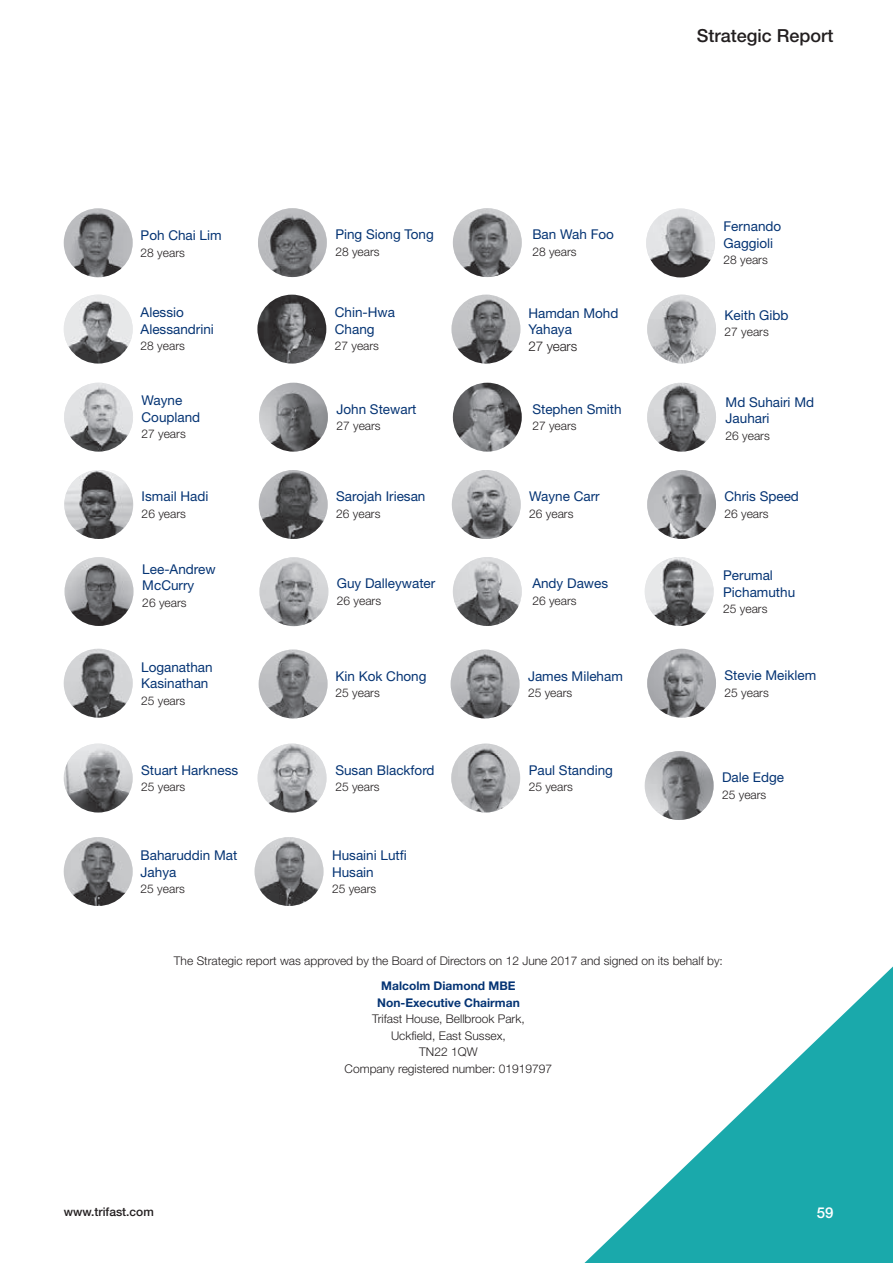
<style>
.page{position:relative;width:893px;height:1263px;background:#fff}
.page>*{position:absolute;margin:0;border:0;box-sizing:border-box;transform-origin:0 0}
.t1{font:500 18px "Helvetica Neue LT Std";color:#231f20}
.t2{font:500 15px "Helvetica Neue LT Std";color:#fff}
.t3{font:13.5px/16.5px "Helvetica Neue LT Std";color:#053474}
.t4{font:300 13.5px "Helvetica Neue LT Std";letter-spacing:-.01em;color:#231f20}
.t5{font:300 12px/16.5px "Helvetica Neue LT Std";color:#231f20;text-align:center}
.t6{font:700 12px/16.5px "Helvetica Neue LT Std";color:#053474;text-align:center}
.t7{font:500 12px "Helvetica Neue LT Std";color:#231f20}
</style>
<div class="page">
<img style="left:646px;top:209px;width:69px;height:68px;border-radius:34px">
<img style="left:64px;top:744px;width:69px;height:68px;border-radius:34px">
<svg style="left:584px;top:966px;width:309px;height:297px;fill:#1aa9ab"></svg>
<img style="left:257px;top:295px;width:69px;height:69px;border-radius:34px">
<img style="left:64px;top:295px;width:69px;height:69px;border-radius:34px">
<img style="left:647px;top:295px;width:69px;height:69px;border-radius:34px">
<img style="left:647px;top:649px;width:69px;height:69px;border-radius:34px">
<img style="left:258px;top:744px;width:68px;height:68px;border-radius:34px">
<img style="left:64px;top:383px;width:69px;height:69px;border-radius:34px">
<img style="left:259px;top:557px;width:69px;height:69px;border-radius:34px">
<img style="left:451px;top:744px;width:69px;height:68px;border-radius:34px">
<img style="left:453px;top:383px;width:69px;height:69px;border-radius:34px">
<img style="left:453px;top:557px;width:69px;height:69px;border-radius:34px">
<img style="left:64px;top:837px;width:69px;height:69px;border-radius:34px">
<img style="left:259px;top:649px;width:69px;height:69px;border-radius:34px">
<img style="left:453px;top:208px;width:69px;height:69px;border-radius:34px">
<img style="left:452px;top:295px;width:68px;height:69px;border-radius:34px">
<img style="left:255px;top:837px;width:68px;height:69px;border-radius:34px">
<img style="left:64px;top:470px;width:69px;height:69px;border-radius:34px">
<img style="left:451px;top:649px;width:69px;height:69px;border-radius:34px">
<img style="left:259px;top:383px;width:69px;height:69px;border-radius:34px">
<img style="left:65px;top:557px;width:68px;height:69px;border-radius:34px">
<img style="left:64px;top:208px;width:69px;height:69px;border-radius:34px">
<img style="left:64px;top:649px;width:69px;height:69px;border-radius:34px">
<img style="left:647px;top:383px;width:69px;height:69px">
<img style="left:645px;top:751px;width:69px;height:69px;border-radius:34px">
<img style="left:452px;top:470px;width:69px;height:69px;border-radius:34px">
<img style="left:258px;top:208px;width:69px;height:69px;border-radius:34px">
<img style="left:259px;top:470px;width:69px;height:69px;border-radius:34px">
<img style="left:645px;top:557px;width:69px;height:69px;border-radius:34px">
<img style="left:647px;top:470px;width:69px;height:69px;border-radius:34px">
<p class="t3" style="left:141px;top:227px;width:83px">Poh Chai Lim</p>
<p class="t5" style="left:141px;top:244px;width:46px">28 years</p>
<p class="t3" style="left:141px;top:304px;width:75px">Alessio<br>Alessandrini</p>
<p class="t5" style="left:141px;top:338px;width:46px">28 years</p>
<p class="t3" style="left:142px;top:392px;width:60px">Wayne<br>Coupland</p>
<p class="t5" style="left:142px;top:426px;width:46px">27 years</p>
<p class="t3" style="left:142px;top:488px;width:68px">Ismail Hadi</p>
<p class="t5" style="left:142px;top:505px;width:46px">26 years</p>
<p class="t3" style="left:142px;top:561px;width:75px">Lee-Andrew<br>McCurry</p>
<p class="t5" style="left:142px;top:594px;width:46px">26 years</p>
<p class="t3" style="left:141px;top:658px;width:73px">Loganathan<br>Kasinathan</p>
<p class="t5" style="left:141px;top:692px;width:46px">25 years</p>
<p class="t3" style="left:141px;top:761px;width:99px">Stuart Harkness</p>
<p class="t5" style="left:141px;top:778px;width:46px">25 years</p>
<p class="t3" style="left:141px;top:847px;width:98px">Baharuddin Mat<br>Jahya</p>
<p class="t5" style="left:141px;top:880px;width:46px">25 years</p>
<h1 class="t1" style="left:697px;top:24px;width:138px">Strategic Report</h1>
<p class="t3" style="left:335px;top:226px;width:100px">Ping Siong Tong</p>
<p class="t5" style="left:335px;top:243px;width:46px">28 years</p>
<p class="t3" style="left:532px;top:226px;width:83px">Ban Wah Foo</p>
<p class="t5" style="left:532px;top:243px;width:46px">28 years</p>
<p class="t3" style="left:724px;top:218px;width:59px">Fernando<br>Gaggioli</p>
<p class="t5" style="left:724px;top:252px;width:46px">28 years</p>
<p class="t3" style="left:335px;top:304px;width:62px">Chin-Hwa<br>Chang</p>
<p class="t5" style="left:335px;top:338px;width:46px">27 years</p>
<p class="t3" style="left:528px;top:304px;width:92px">Hamdan Mohd<br>Yahaya</p>
<p class="t4" style="left:528px;top:338px;width:50px">27 years</p>
<p class="t3" style="left:724px;top:306px;width:66px">Keith Gibb</p>
<p class="t5" style="left:724px;top:323px;width:46px">27 years</p>
<p class="t3" style="left:336px;top:400px;width:82px">John Stewart</p>
<p class="t5" style="left:336px;top:417px;width:46px">27 years</p>
<p class="t3" style="left:532px;top:400px;width:91px">Stephen Smith</p>
<p class="t5" style="left:532px;top:417px;width:46px">27 years</p>
<p class="t3" style="left:726px;top:393px;width:90px">Md Suhairi Md<br>Jauhari</p>
<p class="t5" style="left:726px;top:427px;width:46px">26 years</p>
<p class="t3" style="left:336px;top:488px;width:91px">Sarojah Iriesan</p>
<p class="t5" style="left:336px;top:505px;width:46px">26 years</p>
<p class="t3" style="left:529px;top:488px;width:72px">Wayne Carr</p>
<p class="t5" style="left:529px;top:505px;width:46px">26 years</p>
<p class="t3" style="left:724px;top:488px;width:76px">Chris Speed</p>
<p class="t5" style="left:724px;top:505px;width:46px">26 years</p>
<p class="t3" style="left:337px;top:575px;width:100px">Guy Dalleywater</p>
<p class="t5" style="left:337px;top:592px;width:46px">26 years</p>
<p class="t3" style="left:532px;top:575px;width:77px">Andy Dawes</p>
<p class="t5" style="left:532px;top:592px;width:46px">26 years</p>
<p class="t3" style="left:723px;top:567px;width:74px">Perumal<br>Pichamuthu</p>
<p class="t5" style="left:723px;top:600px;width:46px">25 years</p>
<p class="t3" style="left:336px;top:667px;width:93px">Kin Kok Chong</p>
<p class="t5" style="left:336px;top:684px;width:46px">25 years</p>
<p class="t3" style="left:528px;top:667px;width:96px">James Mileham</p>
<p class="t5" style="left:528px;top:684px;width:46px">25 years</p>
<p class="t3" style="left:724px;top:667px;width:93px">Stevie Meiklem</p>
<p class="t5" style="left:724px;top:684px;width:46px">25 years</p>
<p class="t3" style="left:335px;top:761px;width:101px">Susan Blackford</p>
<p class="t5" style="left:335px;top:778px;width:46px">25 years</p>
<p class="t3" style="left:529px;top:761px;width:86px">Paul Standing</p>
<p class="t5" style="left:529px;top:778px;width:46px">25 years</p>
<p class="t3" style="left:722px;top:769px;width:64px">Dale Edge</p>
<p class="t5" style="left:722px;top:786px;width:46px">25 years</p>
<p class="t3" style="left:332px;top:847px;width:76px">Husaini Lutfi<br>Husain</p>
<p class="t5" style="left:332px;top:880px;width:46px">25 years</p>
<p class="t5" style="left:174px;top:953px;width:550px">The Strategic report was approved by the Board of Directors on 12 June 2017 and signed on its behalf by:</p>
<p class="t6" style="left:377px;top:978px;width:144px">Malcolm Diamond MBE<br>Non-Executive Chairman</p>
<p class="t5" style="left:345px;top:1011px;width:209px">Trifast House, Bellbrook Park,<br>Uckfield, East Sussex,<br>TN22 1QW<br>Company registered number: 01919797</p>
<p class="t7" style="left:64px;top:1205px;width:92px">www.trifast.com</p>
<p class="t2" style="left:817px;top:1204px;width:18px">59</p>
</div>
